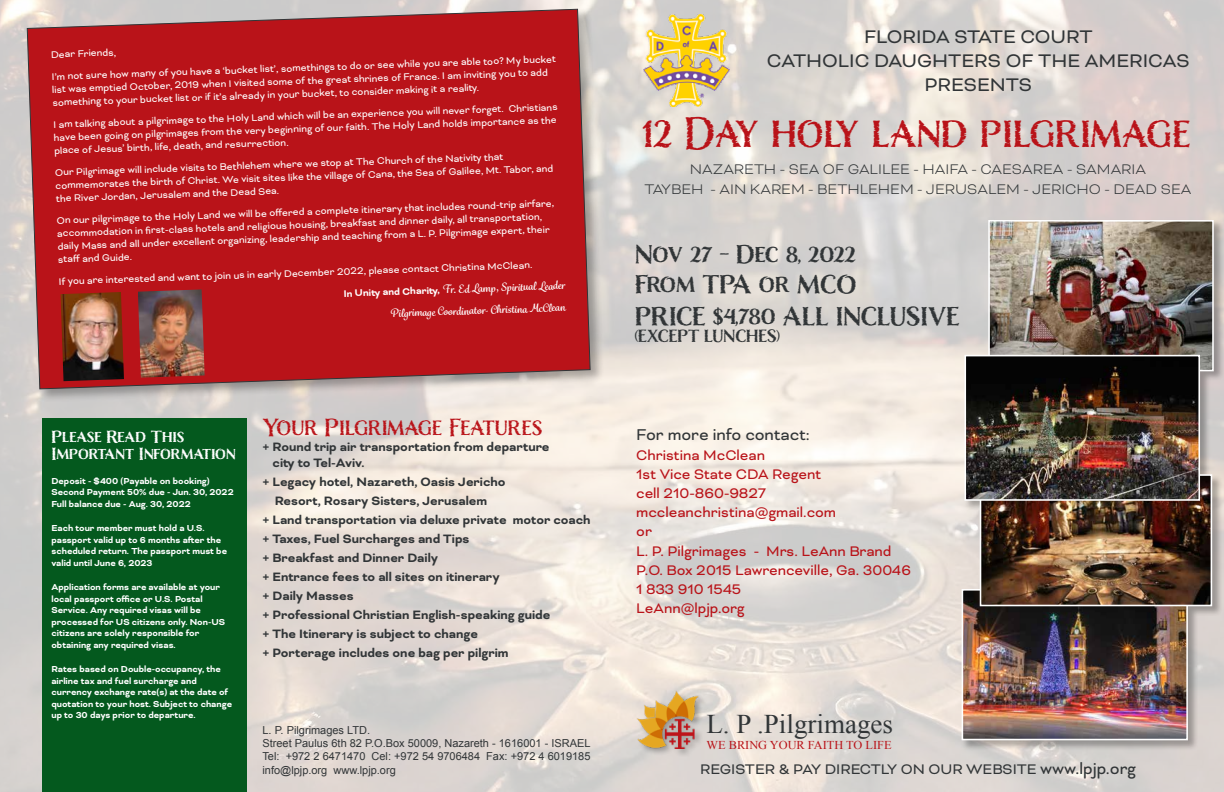
<style>
.page{position:relative;width:1224px;height:792px;background:#fff}
.page>*{position:absolute;margin:0;border:0;box-sizing:border-box;transform-origin:0 0}
.t1{font:42px "Nelson Rugged";color:#b91319}
.t2{font:27px "Times New Roman";color:#313537}
.t3{font:700 24px/31px "Nelson";color:#313537}
.t4{font:23px "Nelson Rugged";color:#b91319}
.t5{font:21px/24px "Bicyclette";color:#313537;text-align:center}
.t6{font:18px "Bicyclette";color:#313537}
.t7{font:16px/19.2px "Bicyclette";color:#b91319}
.t8{font:300 16px/20px "Bicyclette";color:#313537;text-align:center}
.t9{font:16px "Bicyclette";color:#313537}
.t10{font:700 16px/17px "Nelson";color:#fff}
.t11{font:700 16px "Nelson";color:#313537}
.t12{font:700 14px/16px "Bicyclette";color:#313537}
.t13{font:12px "Times New Roman";color:#b91319}
.t14{font:11px/13px "Bicyclette";color:#fff}
.t15{font:11px/13.2px "Arial";color:#313537}
.t16{font:700 11px/22px "Grafolita Script";color:#fff;text-align:right}
.t17{font:700 10px/11.5px "Bicyclette";color:#fff}
.s1{font-family:"Bicyclette"}
.s2{font-size:18px}
</style>
<div class="page">
<img style="left:0;top:0;width:1224px;height:792px">
<div style="left:26px;top:8px;width:578px;height:395px;background:#000;opacity:.3"></div>
<svg style="left:27px;top:9px;width:564px;height:380px;background:#b82025"></svg>
<div style="left:42px;top:418px;width:205px;height:374px;background:#04591e"></div>
<div style="left:636px;top:690px;width:70px;height:67px;background:#000;opacity:.3"></div>
<img style="left:636px;top:691px;width:63px;height:58px">
<img style="left:644px;top:14px;width:86px;height:92px">
<img style="left:60px;top:292px;width:64px;height:89px">
<img style="left:138px;top:289px;width:67px;height:89px">
<div style="left:961px;top:219px;width:263px;height:532px;background:#000;opacity:.3"></div>
<img style="left:965px;top:592px;width:220px;height:145px">
<div style="left:962px;top:589px;width:226px;height:151px;border:2px solid #fff"></div>
<img style="left:991px;top:223px;width:220px;height:145px">
<div style="left:988px;top:220px;width:226px;height:151px;border:2px solid #fff"></div>
<img style="left:983px;top:477px;width:226px;height:126px">
<div style="left:980px;top:474px;width:232px;height:132px;border:2px solid #fff"></div>
<img style="left:967px;top:358px;width:230px;height:140px">
<div style="left:964px;top:355px;width:236px;height:146px;border:2px solid #fff"></div>
<p class="t14" style="left:51px;top:43px;width:506px;line-height:22px;rotate:-2deg">Dear Friends,<br>I’m not sure how many of you have a ‘bucket list’, somethings to do or see while you are able too? My bucket</p>
<p class="t14" style="left:52px;top:83px;width:498px;rotate:-2deg">list was emptied October, 2019 when I visited some of the great shrines of France. I am inviting you to add something to your bucket list or if it’s already in your bucket, to consider making it a reality .</p>
<p class="t14" style="left:53px;top:118px;width:506px;rotate:-2deg">I am talking about a pilgrimage to the Holy Land which will be an experience you will never forget. Christians have been going on pilgrimages from the very beginning of our faith. The Holy Land holds importance as the place of Jesus’ birth, life, death, and resurrection.</p>
<p class="t14" style="left:55px;top:166px;width:500px;rotate:-2deg">Our Pilgrimage will include visits to Bethlehem where we stop at The Church of the Nativity that commemorates the birth of Christ. We visit sites like the village of Cana, the Sea of Galilee, Mt. Tabor, and the River Jordan, Jerusalem and the Dead Sea.</p>
<p class="t14" style="left:56px;top:214px;width:499px;rotate:-2deg">On our pilgrimage to the Holy Land we will be off ered a complete itinerary that includes round-trip airfare, accommodation in fi rst-class hotels and religious housing, breakfast and dinner daily, all transportation, daily Mass and all under excellent organizing, leadership and teaching from a L. P. Pilgrimage expert, their staff and Guide.</p>
<p class="t14" style="left:59px;top:275px;width:475px;rotate:-2deg">If you are interested and want to join us in early December 2022, please contact Christina McClean.</p>
<p class="t16" style="left:343px;top:282px;width:223px;rotate:-2deg"><span class="s1">In Unity and Charity ,</span> Fr. Ed Lamp, Spiritual Leader<br>Pilgrimage Coordinator- Christina McClean</p>
<h3 class="t10" style="left:51px;top:429px;width:186px">Please Read This<br>Important Information</h3>
<p class="t17" style="left:51px;top:475px;width:184px">Deposit - $400 (Payable on booking)<br>Second Payment 50% due - Jun. 30, 2022<br>Full balance due - Aug. 30, 2022</p>
<p class="t17" style="left:51px;top:522px;width:177px">Each tour member must hold a U.S. passport valid up to 6 months after the scheduled return. The passport must be valid until June 6, 2023</p>
<p class="t17" style="left:51px;top:581px;width:175px">Application forms are available at your local passport office or U.S. Postal Service. Any required visas will be processed for US citizens only. Non-US citizens are solely responsible for obtaining any required visas.</p>
<p class="t17" style="left:51px;top:663px;width:182px">Rates based on Double-occupancy, the airline tax and fuel surcharge and currency exchange rate(s) at the date of quotation to your host. Subject to change up to 30 days prior to departure.</p>
<h3 class="t4" style="left:262px;top:411px;width:282px">Your Pilgrimage Features</h3>
<p class="t12" style="left:273px;top:439px;width:279px;text-indent:-10px">+ Round trip air transportation from departure city to Tel-Aviv.</p>
<p class="t12" style="left:262px;top:474px;width:245px">+ Legacy hotel, Nazareth, Oasis Jericho</p>
<p class="t12" style="left:275px;top:493px;width:214px">Resort, Rosary Sisters, Jerusalem</p>
<p class="t12" style="left:262px;top:512px;width:330px">+ Land transportation via deluxe private motor coach</p>
<p class="t12" style="left:262px;top:531px;width:209px">+ Taxes, Fuel Surcharges and Tips</p>
<p class="t12" style="left:262px;top:550px;width:177px">+ Breakfast and Dinner Daily</p>
<p class="t12" style="left:262px;top:569px;width:239px">+ Entrance fees to all sites on itinerary</p>
<p class="t12" style="left:262px;top:588px;width:93px">+ Daily Masses</p>
<p class="t12" style="left:262px;top:607px;width:289px">+ Professional Christian English-speaking guide</p>
<p class="t12" style="left:262px;top:626px;width:217px">+ The Itinerary is subject to change</p>
<p class="t12" style="left:262px;top:645px;width:248px">+ Porterage includes one bag per pilgrim</p>
<p class="t15" style="left:262px;top:724px;width:330px">L. P. Pilgrimages LTD.<br>Street Paulus 6th 82 P.O.Box 50009, Nazareth - 1616001 - ISRAEL Tel: +972 2 6471470 Cel: +972 54 9706484 Fax: +972 4 6019185 info@lpjp.org www.lpjp.org</p>
<h3 class="t5" style="left:767px;top:25px;width:424px">FLORIDA STATE COURT<br>CATHOLIC DAUGHTERS OF THE AMERICAS<br>PRESENTS</h3>
<h1 class="t1" style="left:643px;top:104px;width:549px">12 Day holy land pilgrimage</h1>
<h3 class="t8" style="left:645px;top:159px;width:548px">NAZARETH - SEA OF GALILEE - HAIFA - CAESAREA - SAMARIA<br>TAYBEH - AIN KAREM - BETHLEHEM - JERUSALEM - JERICHO - DEAD SEA</h3>
<h3 class="t3" style="left:635px;top:240px;width:326px">Nov 27 - Dec 8, 2022<br>From TPA or MCO<br>PRICE $4,780 ALL INCLUSIVE</h3>
<h3 class="t11" style="left:635px;top:325px;width:146px">(EXCEPT LUNCHES)</h3>
<h3 class="t6" style="left:636px;top:425px;width:175px">For more info contact:</h3>
<h3 class="t7" style="left:636px;top:445px;width:276px">Christina McClean<br>1st Vice State CDA Regent<br>cell 210-860-9827 mccleanchristina@gmail.com<br>or<br>L. P. Pilgrimages - Mrs. LeAnn Brand<br>P.O. Box 2015 Lawrenceville, Ga. 30046<br>1 833 910 1545<br>LeAnn@lpjp.org</h3>
<h2 class="t2" style="left:706px;top:705px;width:188px">L. P .Pilgrimages</h2>
<p class="t13" style="left:706px;top:737px;width:187px">WE BRING YOUR FAITH TO LIFE</p>
<h3 class="t9" style="left:700px;top:760px;width:437px">REGISTER &amp; PAY DIRECTLY ON OUR WEBSITE <span class="s2">www.lpjp.org</span></h3>
</div>
